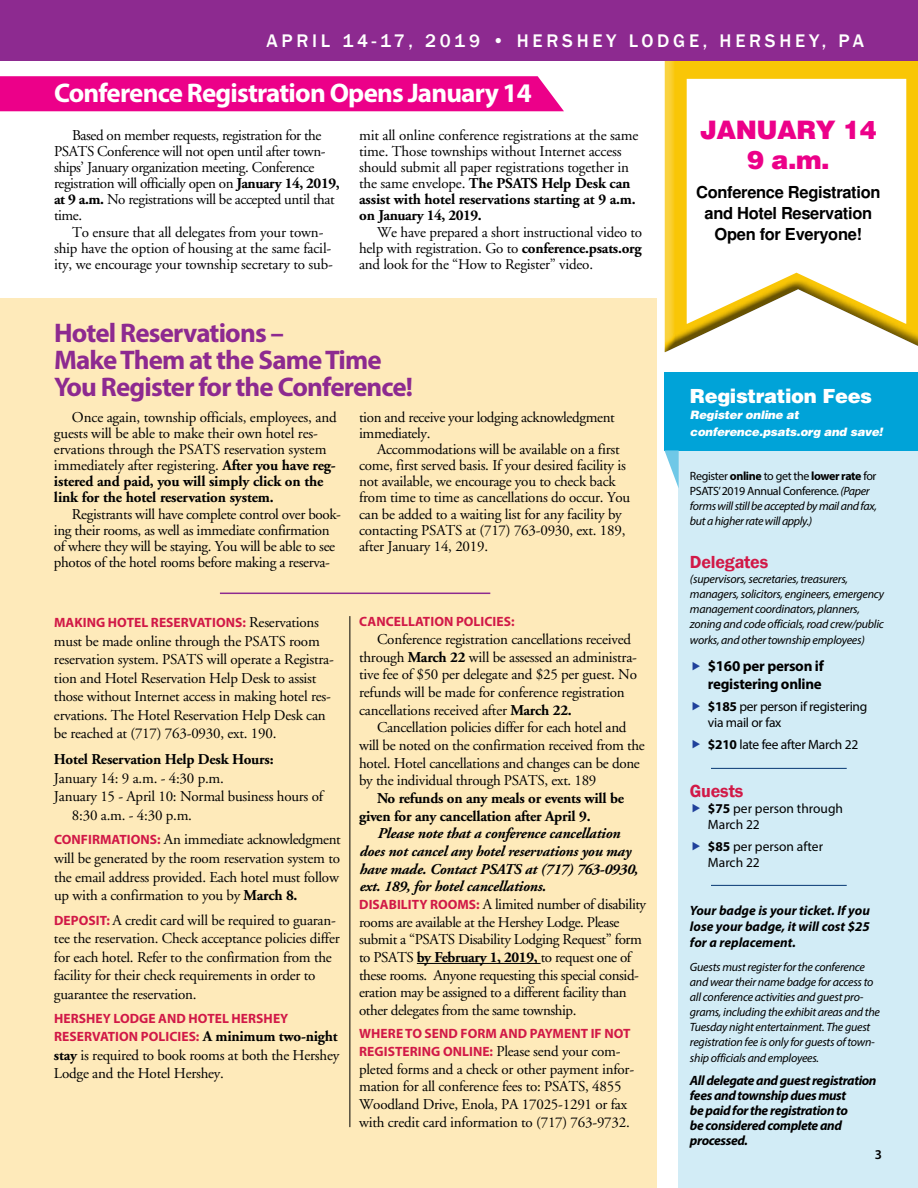
<style>
.page{position:relative;width:918px;height:1188px;background:#fff}
.page>*{position:absolute;margin:0;border:0;box-sizing:border-box;transform-origin:0 0}
.t1{font:700 27px/27px "Myriad Pro";letter-spacing:-.03em;color:#8d2a90}
.t2{font:700 27px "Myriad Pro";letter-spacing:-.03em;color:#fff}
.t3{font:900 25.5px/30px "Helvetica";letter-spacing:-.02em;color:#ec0089;text-align:center}
.t4{font:900 19.5px "Helvetica";letter-spacing:-.02em;color:#fff}
.t5{font:500 18.75px "Franklin Gothic";letter-spacing:.2em;color:#fff}
.t6{font:600 18px "Franklin Gothic";letter-spacing:-.01em;color:#d11947}
.t7{font:700 16.5px/21px "Helvetica";letter-spacing:-.02em;color:#000;text-align:center}
.t8{font:15px/16.2px "Adobe Garamond";letter-spacing:-.015em;color:#000}
.t9{font:700 15px/17.7px "Adobe Garamond";letter-spacing:-.015em;color:#000}
.t10{font:700 15px/18px "Myriad Pro";letter-spacing:-.02em;color:#000}
.t11{font:700 13.5px/18.6px "Myriad Pro";letter-spacing:.005em;color:#d11947}
.t12{font:italic 700 13.5px/15px "Myriad Pro";letter-spacing:-.03em;color:#000;text-align:justify}
.t13{font:13.5px/16px "Myriad Pro";letter-spacing:-.02em;color:#000}
.t14{font:13.5px/16px "Myriad Pro";color:#000}
.t15{font:600 13.5px "Myriad Pro";color:#000}
.t16{font:italic 12px/15px "Myriad Pro";letter-spacing:-.02em;color:#000}
.t17{font:italic 900 11.7px/16.5px "Helvetica";letter-spacing:-.02em;color:#fff}
.s1{font-weight:700}
.s2{font-family:"Adobe Garamond";font-weight:400;font-size:15px;color:#000}
.s3{font-family:"Myriad Pro";font-weight:700;font-size:13.5px;color:#d11947}
.s4{font-family:"Adobe Garamond";font-size:15px;color:#000}
.s5{font-weight:700;font-style:italic}
.s6{font-style:normal}
.s7{font-weight:700;font-style:normal}
</style>
<div class="page">
<div style="left:664px;top:50px;width:254px;height:304px;background:#000;opacity:.59"></div>
<div style="left:0;top:299px;width:657px;height:889px;background:#feeaba"></div>
<div style="left:0;top:76px;width:564px;height:35px;background:#ec0089"></div>
<div style="left:678px;top:394px;width:240px;height:794px;background:#d2ecf6"></div>
<hr style="left:220px;top:593px;width:270px;height:1px;background:#8d2a90">
<div style="left:0;top:0;width:918px;height:60px;background:#8d2a90"></div>
<div style="left:664px;top:372px;width:254px;height:78px;background:#00a3d8"></div>
<svg style="left:664px;top:450px;width:15px;height:38px"></svg>
<hr style="left:417px;top:963px;width:124px;height:1px;background:#000">
<hr style="left:711px;top:768px;width:136px;height:1px;background:#043673">
<hr style="left:711px;top:885px;width:136px;height:1px;background:#043673">
<hr style="left:350px;top:616px;width:1px;height:511px;background:#000">
<p class="t5" style="left:266px;top:29px;width:599px">APRIL 14-17, 2019 • HERSHEY LODGE, HERSHEY, PA</p>
<h1 class="t2" style="left:54px;top:75px;width:479px">Conference Registration Opens January 14</h1>
<p class="t8" style="left:54px;top:127px;width:287px;text-indent:18px">Based on member requests, registration for the PSATS Conference will not open until after town&shy;ships’ January organization meeting. Conference registration will officially open on <span class="s1">January 14, 2019, at 9 a.m.</span> No registrations will be accepted until that time.</p>
<p class="t8" style="left:54px;top:224px;width:280px;text-align:center">To ensure that all delegates from your town-<br>ship have the option of housing at the same facil&shy;ity, we encourage your township secretary to sub-</p>
<p class="t8" style="left:359px;top:127px;width:281px">mit all online conference registrations at the same time. Those townships without Internet access should submit all paper registrations together in the same envelope. <span class="s1">The PSATS Help Desk can assist with hotel reservations starting at 9 a.m. on January 14, 2019.</span></p>
<p class="t8" style="left:359px;top:224px;width:285px;text-align:justify;text-indent:18px">We have prepared a short instructional video to help with registration. Go to <span class="s1">conference.psats.org </span>and look for the “How to Register” video.</p>
<h1 class="t1" style="left:54px;top:319px;width:361px">Hotel Reservations –<br>Make Them at the Same Time<br>You Register for the Conference!</h1>
<p class="t8" style="left:54px;top:409px;width:284px;text-indent:18px">Once again, township officials, employees, and guests will be able to make their own hotel res&shy;ervations through the PSATS reservation system immediately after registering. <span class="s1">After you have reg&shy;istered and paid, you will simply click on the link for the hotel reservation system.</span></p>
<p class="t8" style="left:54px;top:506px;width:289px;text-indent:18px">Registrants will have complete control over book&shy;ing their rooms, as well as immediate confirmation of where they will be staying. You will be able to see photos of the hotel rooms before making a reserva-</p>
<p class="t8" style="left:359px;top:409px;width:257px">tion and receive your lodging acknowledgment immediately.</p>
<p class="t8" style="left:359px;top:442px;width:273px;text-indent:18px">Accommodations will be available on a first come, first served basis. If your desired facility is not available, we encourage you to check back from time to time as cancellations do occur. You can be added to a waiting list for any facility by contacting PSATS at (717) 763-0930, ext. 189, after January 14, 2019.</p>
<p class="t11" style="left:54px;top:613px;width:266px">MAKING HOTEL RESERVATIONS: <span class="s2">Reservations</span></p>
<p class="t8" style="left:54px;top:632px;width:281px;line-height:18.6px">must be made online through the PSATS room reservation system. PSATS will operate a Registra&shy;tion and Hotel Reservation Help Desk to assist those without Internet access in making hotel res&shy;ervations. The Hotel Reservation Help Desk can be reached at (717) 763-0930, ext. 190.</p>
<p class="t9" style="left:54px;top:751px;width:221px">Hotel Reservation Help Desk Hours:</p>
<p class="t8" style="left:54px;top:770px;width:171px">January 14: 9 a.m. - 4:30 p.m.</p>
<p class="t8" style="left:54px;top:789px;width:271px">January 15 - April 10: Normal business hours of</p>
<p class="t8" style="left:72px;top:808px;width:122px">8:30 a.m. - 4:30 p.m.</p>
<p class="t8" style="left:54px;top:831px;width:288px;line-height:18.6px"><span class="s3">CONFIRMATIONS:</span> An immediate acknowledgment will be generated by the room reservation system to the email address provided. Each hotel must follow up with a confirmation to you by <span class="s1">March 8.</span></p>
<p class="t8" style="left:54px;top:911px;width:287px;line-height:18.6px"><span class="s3">DEPOSIT:</span> A credit card will be required to guaran&shy;tee the reservation. Check acceptance policies differ for each hotel. Refer to the confirmation from the facility for their check requirements in order to guarantee the reservation.</p>
<p class="t11" style="left:54px;top:1009px;width:285px">HERSHEY LODGE AND HOTEL HERSHEY<br>RESERVATION POLICIES: <span class="s4">A minimum two-night</span></p>
<p class="t8" style="left:54px;top:1046px;width:287px;line-height:18.6px"><span class="s1">stay</span> is required to book rooms at both the Hershey<br>Lodge and the Hotel Hershey.</p>
<p class="t11" style="left:359px;top:612px;width:157px">CANCELLATION POLICIES:</p>
<p class="t8" style="left:359px;top:631px;width:279px;line-height:17.7px;text-indent:18px">Conference registration cancellations received through <span class="s1">March 22</span> will be assessed an administra&shy;tive fee of $50 per delegate and $25 per guest. No refunds will be made for conference registration cancellations received after <span class="s1">March 22.</span></p>
<p class="t8" style="left:359px;top:719px;width:287px;line-height:17.7px;text-indent:18px">Cancellation policies differ for each hotel and will be noted on the confirmation received from the hotel. Hotel cancellations and changes can be done by the individual through PSATS, ext. 189</p>
<p class="t9" style="left:359px;top:790px;width:267px;text-indent:18px">No refunds on any meals or events will be given for any cancellation after April 9.</p>
<p class="t8" style="left:359px;top:825px;width:289px;line-height:17.7px;text-indent:18px"><span class="s5">Please note that a conference cancellation does not cancel any hotel reservations you may have made. Contact PSATS at (717) 763-0930, ext. 189, for hotel cancellations.<br></span><span class="s3">DISABILITY ROOMS:</span> A limited number of disability rooms are available at the Hershey Lodge. Please submit a “PSATS Disability Lodging Request” form to PSATS <span class="s1">by February 1, 2019,</span> to request one of these rooms. Anyone requesting this special consid&shy;eration may be assigned to a different facility than other delegates from the same township.</p>
<p class="t11" style="left:359px;top:1024px;width:273px;line-height:17.7px">WHERE TO SEND FORM AND PAYMENT IF NOT<br>REGISTERING ONLINE: <span class="s2">Please send your com-</span></p>
<p class="t8" style="left:359px;top:1060px;width:277px;line-height:17.7px">pleted forms and a check or other payment infor&shy;mation for all conference fees to: PSATS, 4855<br>Woodland Drive, Enola, PA 17025-1291 or fax with credit card information to (717) 763-9732.</p>
<h2 class="t3" style="left:700px;top:114px;width:178px">JANUARY 14<br>9 a.m.</h2>
<p class="t7" style="left:696px;top:181px;width:186px">Conference Registration and Hotel Reservation<br>Open for Everyone!</p>
<h3 class="t4" style="left:690px;top:383px;width:184px">Registration Fees</h3>
<p class="t17" style="left:690px;top:406px;width:194px">Register online at conference.psats.org and save!</p>
<p class="t16" style="left:690px;top:468px;width:188px"><span class="s6">Register</span> <span class="s7">online</span> <span class="s6">to get the</span> <span class="s7">lower rate</span> <span class="s6">for PSATS’ 2019 Annual Conference.</span> (Paper forms will still be accepted by mail and fax, but a higher rate will apply.)</p>
<p class="t6" style="left:690px;top:551px;width:80px">Delegates</p>
<p class="t16" style="left:690px;top:571px;width:196px">(supervisors, secretaries, treasurers, managers, solicitors, engineers, emergency management coordinators, planners, zoning and code officials, road crew/public</p>
<p class="t16" style="left:690px;top:632px;width:176px">works, and other township employees)</p>
<p class="t10" style="left:708px;top:656px;width:117px">$160 per person if registering online</p>
<p class="t13" style="left:708px;top:698px;width:161px"><span class="s1">$185</span> per person if registering via mail or fax</p>
<p class="t13" style="left:708px;top:736px;width:152px"><span class="s1">$210</span> late fee after March 22</p>
<p class="t6" style="left:690px;top:780px;width:55px">Guests</p>
<p class="t14" style="left:708px;top:800px;width:137px"><span class="s1">$75</span> per person through<br>March 22</p>
<p class="t14" style="left:708px;top:838px;width:117px"><span class="s1">$85</span> per person after<br>March 22</p>
<p class="t12" style="left:690px;top:902px;width:181px;line-height:16px">Your badge is your ticket. If you lose your badge, it will cost $25 for a replacement.</p>
<p class="t16" style="left:690px;top:959px;width:192px">Guests must register for the conference and wear their name badge for access to all conference activities and guest pro&shy;grams, including the exhibit areas and the Tuesday night entertainment. The guest registration fee is only for guests of town-</p>
<p class="t16" style="left:690px;top:1051px;width:131px">ship officials and employees.</p>
<p class="t12" style="left:690px;top:1072px;width:188px;text-align:left">All delegate and guest registration fees and township dues must<br>be paid for the registration to<br>be considered complete and processed.</p>
<p class="t15" style="left:875px;top:1146px;width:9px">3</p>
</div>
